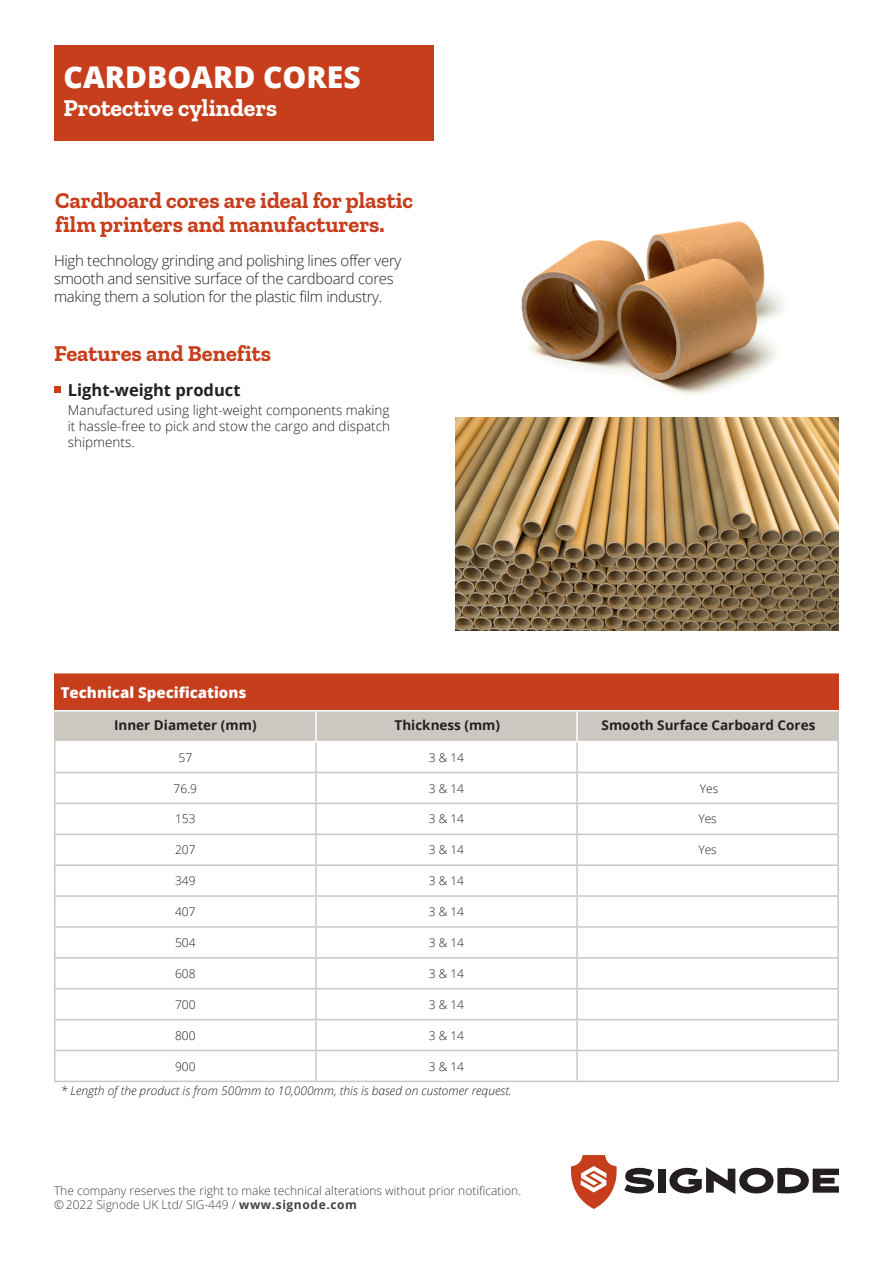
<style>
.page{position:relative;width:893px;height:1263px;background:#fff}
.page>*{position:absolute;margin:0;border:0;box-sizing:border-box;transform-origin:0 0}
.t1{font:800 30px "Open Sans";color:#fff}
.t2{font:700 24px "Zilla Slab";color:#fff}
.t3{font:700 22.5px/23.4px "Zilla Slab";color:#c63e1c}
.t4{font:700 16.5px "Open Sans";color:#231f20}
.t5{font:300 15px/18px "Open Sans";letter-spacing:-.02em;color:#231f20}
.t6{font:800 15px "Open Sans";color:#fff}
.t7{font:300 13.5px/16.2px "Open Sans";color:#231f20;text-align:justify}
.t8{font:700 13.5px "Open Sans";color:#231f20}
.t9{font:300 12px/14.4px "Open Sans";color:#424042}
.t10{font:300 12px "Open Sans";color:#231f20}
.t11{font:italic 300 12px "Open Sans";color:#231f20}
.s1{font-weight:700}
</style>
<div class="page">
<div style="left:54px;top:45px;width:380px;height:96px;background:#c63e1c"></div>
<svg style="left:571px;top:1155px;width:46px;height:54px"></svg>
<svg style="left:624px;top:1168px;width:30px;height:25px"></svg>
<div style="left:658px;top:1169px;width:8px;height:24px;background:#231f20"></div>
<svg style="left:669px;top:1167px;width:170px;height:27px"></svg>
<svg style="left:54px;top:387px;width:6px;height:6px"></svg>
<img style="left:455px;top:418px;width:384px;height:213px">
<img style="left:521px;top:221px;width:263px;height:174px">
<div style="left:55px;top:674px;width:783px;height:37px;background:#c63e1c"></div>
<div style="left:56px;top:711px;width:781px;height:30px;background:#cdc7c1"></div>
<svg style="left:56px;top:771px;width:781px;height:310px"></svg>
<hr style="left:54px;top:710px;width:262px;height:1px;background:#fff">
<hr style="left:577px;top:772px;width:262px;height:1px;background:#cdc7c1">
<hr style="left:577px;top:803px;width:262px;height:1px;background:#cdc7c1">
<hr style="left:577px;top:833px;width:262px;height:2px;background:#cdc7c1">
<hr style="left:577px;top:864px;width:262px;height:2px;background:#cdc7c1">
<hr style="left:577px;top:895px;width:262px;height:2px;background:#cdc7c1">
<hr style="left:577px;top:926px;width:262px;height:2px;background:#cdc7c1">
<hr style="left:577px;top:957px;width:262px;height:1px;background:#cdc7c1">
<hr style="left:577px;top:988px;width:262px;height:1px;background:#cdc7c1">
<hr style="left:316px;top:1019px;width:261px;height:1px;background:#cdc7c1">
<hr style="left:577px;top:1019px;width:262px;height:1px;background:#cdc7c1">
<hr style="left:316px;top:1050px;width:261px;height:1px;background:#cdc7c1">
<hr style="left:577px;top:1050px;width:262px;height:1px;background:#cdc7c1">
<hr style="left:316px;top:1081px;width:261px;height:1px;background:#cdc7c1">
<hr style="left:577px;top:1081px;width:262px;height:1px;background:#cdc7c1">
<hr style="left:315px;top:742px;width:2px;height:30px;background:#cdc7c1">
<hr style="left:315px;top:773px;width:2px;height:30px;background:#cdc7c1">
<hr style="left:315px;top:804px;width:2px;height:29px;background:#cdc7c1">
<hr style="left:315px;top:835px;width:2px;height:29px;background:#cdc7c1">
<hr style="left:315px;top:866px;width:2px;height:29px;background:#cdc7c1">
<hr style="left:315px;top:897px;width:2px;height:29px;background:#cdc7c1">
<hr style="left:315px;top:928px;width:2px;height:29px;background:#cdc7c1">
<hr style="left:315px;top:958px;width:2px;height:30px;background:#cdc7c1">
<hr style="left:315px;top:989px;width:2px;height:30px;background:#cdc7c1">
<hr style="left:315px;top:1020px;width:2px;height:30px;background:#cdc7c1">
<hr style="left:315px;top:1051px;width:2px;height:30px;background:#cdc7c1">
<hr style="left:54px;top:772px;width:262px;height:1px;background:#cdc7c1">
<hr style="left:54px;top:803px;width:262px;height:1px;background:#cdc7c1">
<hr style="left:54px;top:833px;width:262px;height:2px;background:#cdc7c1">
<hr style="left:54px;top:864px;width:262px;height:2px;background:#cdc7c1">
<hr style="left:54px;top:895px;width:262px;height:2px;background:#cdc7c1">
<hr style="left:54px;top:926px;width:262px;height:2px;background:#cdc7c1">
<hr style="left:54px;top:957px;width:262px;height:1px;background:#cdc7c1">
<hr style="left:54px;top:988px;width:262px;height:1px;background:#cdc7c1">
<hr style="left:54px;top:1019px;width:262px;height:1px;background:#cdc7c1">
<hr style="left:54px;top:1050px;width:262px;height:1px;background:#cdc7c1">
<hr style="left:54px;top:1081px;width:262px;height:1px;background:#cdc7c1">
<hr style="left:54px;top:742px;width:2px;height:30px;background:#cdc7c1">
<hr style="left:54px;top:773px;width:2px;height:30px;background:#cdc7c1">
<hr style="left:54px;top:804px;width:2px;height:29px;background:#cdc7c1">
<hr style="left:54px;top:835px;width:2px;height:29px;background:#cdc7c1">
<hr style="left:54px;top:866px;width:2px;height:29px;background:#cdc7c1">
<hr style="left:54px;top:897px;width:2px;height:29px;background:#cdc7c1">
<hr style="left:54px;top:928px;width:2px;height:29px;background:#cdc7c1">
<hr style="left:54px;top:958px;width:2px;height:30px;background:#cdc7c1">
<hr style="left:54px;top:989px;width:2px;height:30px;background:#cdc7c1">
<hr style="left:54px;top:1020px;width:2px;height:30px;background:#cdc7c1">
<hr style="left:54px;top:1051px;width:2px;height:30px;background:#cdc7c1">
<hr style="left:316px;top:710px;width:261px;height:1px;background:#fff">
<hr style="left:315px;top:711px;width:2px;height:30px;background:#fff">
<hr style="left:577px;top:710px;width:262px;height:1px;background:#fff">
<hr style="left:576px;top:711px;width:2px;height:30px;background:#fff">
<hr style="left:576px;top:742px;width:2px;height:30px;background:#cdc7c1">
<hr style="left:316px;top:772px;width:261px;height:1px;background:#cdc7c1">
<hr style="left:576px;top:773px;width:2px;height:30px;background:#cdc7c1">
<hr style="left:316px;top:803px;width:261px;height:1px;background:#cdc7c1">
<hr style="left:576px;top:804px;width:2px;height:29px;background:#cdc7c1">
<hr style="left:316px;top:833px;width:261px;height:2px;background:#cdc7c1">
<hr style="left:576px;top:835px;width:2px;height:29px;background:#cdc7c1">
<hr style="left:316px;top:864px;width:261px;height:2px;background:#cdc7c1">
<hr style="left:576px;top:866px;width:2px;height:29px;background:#cdc7c1">
<hr style="left:316px;top:895px;width:261px;height:2px;background:#cdc7c1">
<hr style="left:576px;top:897px;width:2px;height:29px;background:#cdc7c1">
<hr style="left:316px;top:926px;width:261px;height:2px;background:#cdc7c1">
<hr style="left:576px;top:928px;width:2px;height:29px;background:#cdc7c1">
<hr style="left:316px;top:957px;width:261px;height:1px;background:#cdc7c1">
<hr style="left:576px;top:958px;width:2px;height:30px;background:#cdc7c1">
<hr style="left:316px;top:988px;width:261px;height:1px;background:#cdc7c1">
<hr style="left:576px;top:989px;width:2px;height:30px;background:#cdc7c1">
<hr style="left:576px;top:1020px;width:2px;height:30px;background:#cdc7c1">
<hr style="left:576px;top:1051px;width:2px;height:30px;background:#cdc7c1">
<hr style="left:54px;top:711px;width:2px;height:31px;background:#cdc7c1">
<hr style="left:54px;top:675px;width:2px;height:35px;background:#c63e1c">
<hr style="left:837px;top:711px;width:2px;height:31px;background:#cdc7c1">
<hr style="left:837px;top:742px;width:2px;height:30px;background:#cdc7c1">
<hr style="left:837px;top:773px;width:2px;height:30px;background:#cdc7c1">
<hr style="left:837px;top:804px;width:2px;height:29px;background:#cdc7c1">
<hr style="left:837px;top:835px;width:2px;height:29px;background:#cdc7c1">
<hr style="left:837px;top:866px;width:2px;height:29px;background:#cdc7c1">
<hr style="left:837px;top:897px;width:2px;height:29px;background:#cdc7c1">
<hr style="left:837px;top:928px;width:2px;height:29px;background:#cdc7c1">
<hr style="left:837px;top:958px;width:2px;height:30px;background:#cdc7c1">
<hr style="left:837px;top:989px;width:2px;height:30px;background:#cdc7c1">
<hr style="left:837px;top:1020px;width:2px;height:30px;background:#cdc7c1">
<hr style="left:837px;top:1051px;width:2px;height:30px;background:#cdc7c1">
<hr style="left:54px;top:673px;width:262px;height:2px;background:#c63e1c">
<hr style="left:316px;top:673px;width:261px;height:2px;background:#c63e1c">
<hr style="left:577px;top:673px;width:262px;height:2px;background:#c63e1c">
<hr style="left:837px;top:675px;width:2px;height:35px;background:#c63e1c">
<p class="t1" style="left:64px;top:54px;width:299px">CARDBOARD CORES</p>
<p class="t2" style="left:64px;top:95px;width:215px">Protective cylinders</p>
<p class="t3" style="left:55px;top:189px;width:359px">Cardboard cores are ideal for plastic film printers and manufacturers.</p>
<p class="t5" style="left:54px;top:251px;width:349px">High technology grinding and polishing lines offer very smooth and sensitive surface of the cardboard cores making them a solution for the plastic film industry.</p>
<p class="t3" style="left:54px;top:342px;width:219px">Features and Benefits</p>
<p class="t4" style="left:68px;top:378px;width:174px">Light-weight product</p>
<p class="t7" style="left:68px;top:402px;width:324px">Manufactured using light-weight components making it hassle-free to pick and stow the cargo and dispatch shipments.</p>
<p class="t6" style="left:61px;top:681px;width:187px">Technical Specifications</p>
<p class="t8" style="left:114px;top:715px;width:144px">Inner Diameter (mm)</p>
<p class="t8" style="left:395px;top:715px;width:107px">Thickness (mm)</p>
<p class="t8" style="left:602px;top:715px;width:215px">Smooth Surface Carboard Cores</p>
<p class="t10" style="left:178px;top:749px;width:15px">57</p>
<p class="t10" style="left:429px;top:749px;width:37px">3 &amp; 14</p>
<p class="t10" style="left:174px;top:780px;width:25px">76.9</p>
<p class="t10" style="left:429px;top:780px;width:37px">3 &amp; 14</p>
<p class="t10" style="left:700px;top:780px;width:20px">Yes</p>
<p class="t10" style="left:175px;top:811px;width:22px">153</p>
<p class="t10" style="left:429px;top:811px;width:37px">3 &amp; 14</p>
<p class="t10" style="left:698px;top:811px;width:20px">Yes</p>
<p class="t10" style="left:175px;top:842px;width:22px">207</p>
<p class="t10" style="left:429px;top:842px;width:37px">3 &amp; 14</p>
<p class="t10" style="left:698px;top:842px;width:20px">Yes</p>
<p class="t10" style="left:175px;top:873px;width:22px">349</p>
<p class="t10" style="left:429px;top:873px;width:37px">3 &amp; 14</p>
<p class="t10" style="left:175px;top:903px;width:22px">407</p>
<p class="t10" style="left:429px;top:903px;width:37px">3 &amp; 14</p>
<p class="t10" style="left:175px;top:934px;width:22px">504</p>
<p class="t10" style="left:429px;top:934px;width:37px">3 &amp; 14</p>
<p class="t10" style="left:175px;top:965px;width:22px">608</p>
<p class="t10" style="left:429px;top:965px;width:37px">3 &amp; 14</p>
<p class="t10" style="left:175px;top:996px;width:22px">700</p>
<p class="t10" style="left:429px;top:996px;width:37px">3 &amp; 14</p>
<p class="t10" style="left:175px;top:1027px;width:22px">800</p>
<p class="t10" style="left:429px;top:1027px;width:37px">3 &amp; 14</p>
<p class="t10" style="left:175px;top:1058px;width:22px">900</p>
<p class="t10" style="left:429px;top:1058px;width:37px">3 &amp; 14</p>
<p class="t11" style="left:61px;top:1082px;width:453px">* Length of the product is from 500mm to 10,000mm, this is based on customer request.</p>
<p class="t9" style="left:54px;top:1183px;width:469px">The company reserves the right to make technical alterations without prior notification. © 2022 Signode UK Ltd/ SIG-449 / <span class="s1">www.signode.com</span></p>
</div>
